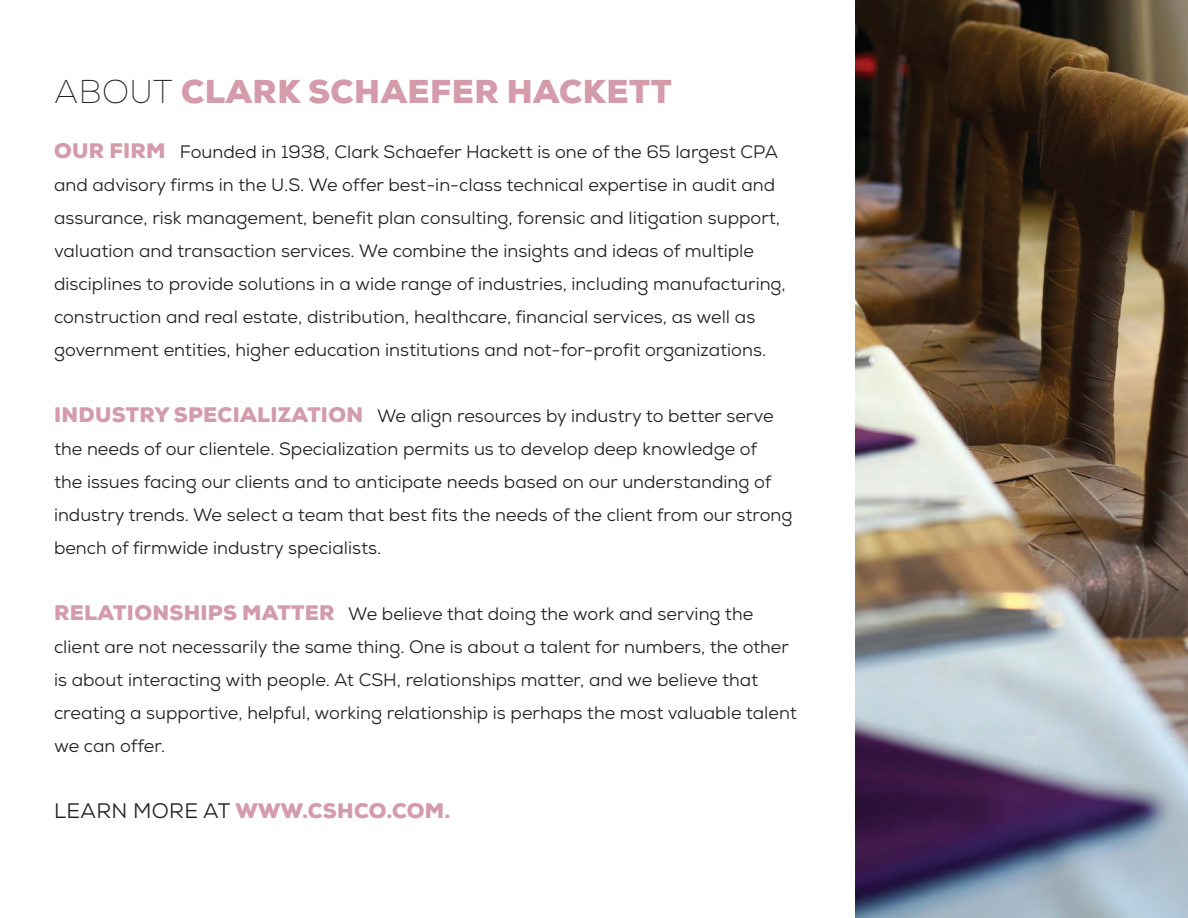
<style>
.page{position:relative;width:1188px;height:918px;background:#fff}
.page>*{position:absolute;margin:0;border:0;box-sizing:border-box;transform-origin:0 0}
.t1{font:900 33px "Nexa";letter-spacing:.015em;color:#d49baa}
.t2{font:900 21px "Nexa";letter-spacing:.015em;color:#d49baa}
.t3{font:18px/33px "Nexa";color:#231f20}
.s1{font-weight:100;color:#231f20}
.s2{font-weight:900;font-size:21px;color:#d49baa}
.s3{font-weight:400;color:#231f20}
</style>
<div class="page">
<img style="left:855px;top:0;width:333px;height:918px">
<h1 class="t1" style="left:54px;top:70px;width:619px"><span class="s1">ABOUT</span> CLARK SCHAEFER HACKETT</h1>
<p class="t3" style="left:54px;top:135px;width:733px"><span class="s2">OUR FIRM</span> Founded in 1938, Clark Schaefer Hackett is one of the 65 largest CPA and advisory firms in the U.S. We offer best-in-class technical expertise in audit and assurance, risk management, benefit plan consulting, forensic and litigation support, valuation and transaction services. We combine the insights and ideas of multiple disciplines to provide solutions in a wide range of industries, including manufacturing, construction and real estate, distribution, healthcare, financial services, as well as government entities, higher education institutions and not-for-profit organizations.</p>
<p class="t3" style="left:54px;top:399px;width:740px"><span class="s2">INDUSTRY SPECIALIZATION</span> We align resources by industry to better serve the needs of our clientele. Specialization permits us to develop deep knowledge of<br>the issues facing our clients and to anticipate needs based on our understanding of industry trends. We select a team that best fits the needs of the client from our strong bench of firmwide industry specialists.</p>
<p class="t3" style="left:54px;top:597px;width:744px"><span class="s2">RELATIONSHIPS MATTER</span> We believe that doing the work and serving the client are not necessarily the same thing. One is about a talent for numbers, the other is about interacting with people. At CSH, relationships matter, and we believe that creating a supportive, helpful, working relationship is perhaps the most valuable talent we can offer.</p>
<p class="t2" style="left:54px;top:797px;width:398px"><span class="s3">LEARN MORE AT</span> WWW.CSHCO.COM.</p>
</div>
